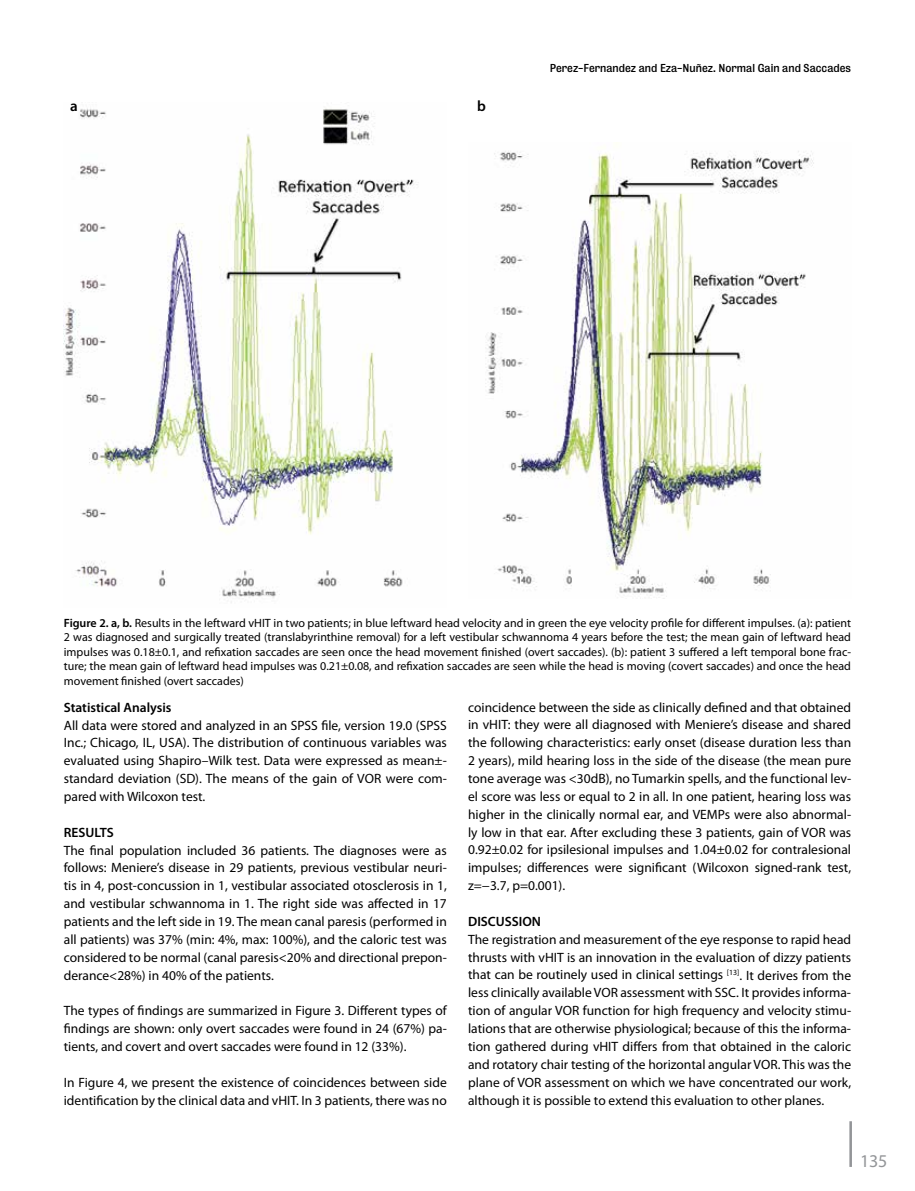
<style>
.page{position:relative;width:915px;height:1191px;background:#fff}
.page>*{position:absolute;margin:0;border:0;box-sizing:border-box;transform-origin:0 0}
.t1{font:18px "Myriad Pro";color:#939598}
.t2{font:600 15px "Myriad Pro";color:#000}
.t3{font:13.5px/17.9px "Myriad Pro";color:#000;text-align:justify}
.t4{font:600 13.5px "Myriad Pro";color:#000}
.t5{font:12px/14.4px "Myriad Pro";color:#000;text-align:justify}
.t6{font:10.5px "Bureau Grot Five Three";color:#000}
.s1{font-weight:600}
</style>
<div class="page">
<img style="left:485px;top:151px;width:329px;height:446px">
<img style="left:64px;top:108px;width:354px;height:495px">
<hr style="left:849px;top:1121px;width:2px;height:46px;background:#939598">
<p class="t2" style="left:70px;top:96px;width:9px">a</p>
<p class="t2" style="left:477px;top:96px;width:10px">b</p>
<p class="t6" style="left:549px;top:62px;width:303px">Perez-Fernandez and Eza-Nuñez. Normal Gain and Saccades</p>
<p class="t5" style="left:64px;top:615px;width:788px"><span class="s1">Figure 2. a, b.</span> Results in the leftward vHIT in two patients; in blue leftward head velocity and in green the eye velocity profile for different impulses. (a): patient 2 was diagnosed and surgically treated (translabyrinthine removal) for a left vestibular schwannoma 4 years before the test; the mean gain of leftward head impulses was 0.18±0.1, and refixation saccades are seen once the head movement finished (overt saccades). (b): patient 3 suffered a left temporal bone frac&shy;ture; the mean gain of leftward head impulses was 0.21±0.08, and refixation saccades are seen while the head is moving (covert saccades) and once the head movement finished (overt saccades)</p>
<p class="t4" style="left:64px;top:698px;width:109px">Statistical Analysis</p>
<p class="t3" style="left:64px;top:716px;width:384px">All data were stored and analyzed in an SPSS file, version 19.0 (SPSS Inc.; Chicago, IL, USA). The distribution of continuous variables was evaluated using Shapiro–Wilk test. Data were expressed as mean±- standard deviation (SD). The means of the gain of VOR were com&shy;pared with Wilcoxon test.</p>
<p class="t4" style="left:64px;top:823px;width:51px">RESULTS</p>
<p class="t3" style="left:64px;top:841px;width:384px">The final population included 36 patients. The diagnoses were as follows: Meniere’s disease in 29 patients, previous vestibular neuri&shy;tis in 4, post-concussion in 1, vestibular associated otosclerosis in 1, and vestibular schwannoma in 1. The right side was affected in 17 patients and the left side in 19. The mean canal paresis (performed in all patients) was 37% (min: 4%, max: 100%), and the caloric test was considered to be normal (canal paresis&lt;20% and directional prepon&shy;derance&lt;28%) in 40% of the patients.</p>
<p class="t3" style="left:64px;top:1001px;width:384px">The types of findings are summarized in Figure 3. Different types of findings are shown: only overt saccades were found in 24 (67%) pa&shy;tients, and covert and overt saccades were found in 12 (33%).</p>
<p class="t3" style="left:64px;top:1073px;width:384px">In Figure 4, we present the existence of coincidences between side identification by the clinical data and vHIT. In 3 patients, there was no</p>
<p class="t3" style="left:468px;top:698px;width:384px">coincidence between the side as clinically defined and that obtained in vHIT: they were all diagnosed with Meniere’s disease and shared the following characteristics: early onset (disease duration less than 2 years), mild hearing loss in the side of the disease (the mean pure tone average was &lt;30dB), no Tumarkin spells, and the functional lev&shy;el score was less or equal to 2 in all. In one patient, hearing loss was higher in the clinically normal ear, and VEMPs were also abnormal&shy;ly low in that ear. After excluding these 3 patients, gain of VOR was 0.92±0.02 for ipsilesional impulses and 1.04±0.02 for contralesional impulses; differences were significant (Wilcoxon signed-rank test, z=−3.7, p=0.001).</p>
<p class="t4" style="left:468px;top:912px;width:74px">DISCUSSION</p>
<p class="t3" style="left:468px;top:930px;width:384px">The registration and measurement of the eye response to rapid head thrusts with vHIT is an innovation in the evaluation of dizzy patients that can be routinely used in clinical settings <sup>[13]</sup>. It derives from the less clinically available VOR assessment with SSC. It provides informa&shy;tion of angular VOR function for high frequency and velocity stimu&shy;lations that are otherwise physiological; because of this the informa&shy;tion gathered during vHIT differs from that obtained in the caloric and rotatory chair testing of the horizontal angular VOR. This was the plane of VOR assessment on which we have concentrated our work, although it is possible to extend this evaluation to other planes.</p>
<h1 class="t1" style="left:859px;top:1149px;width:29px">135</h1>
</div>
